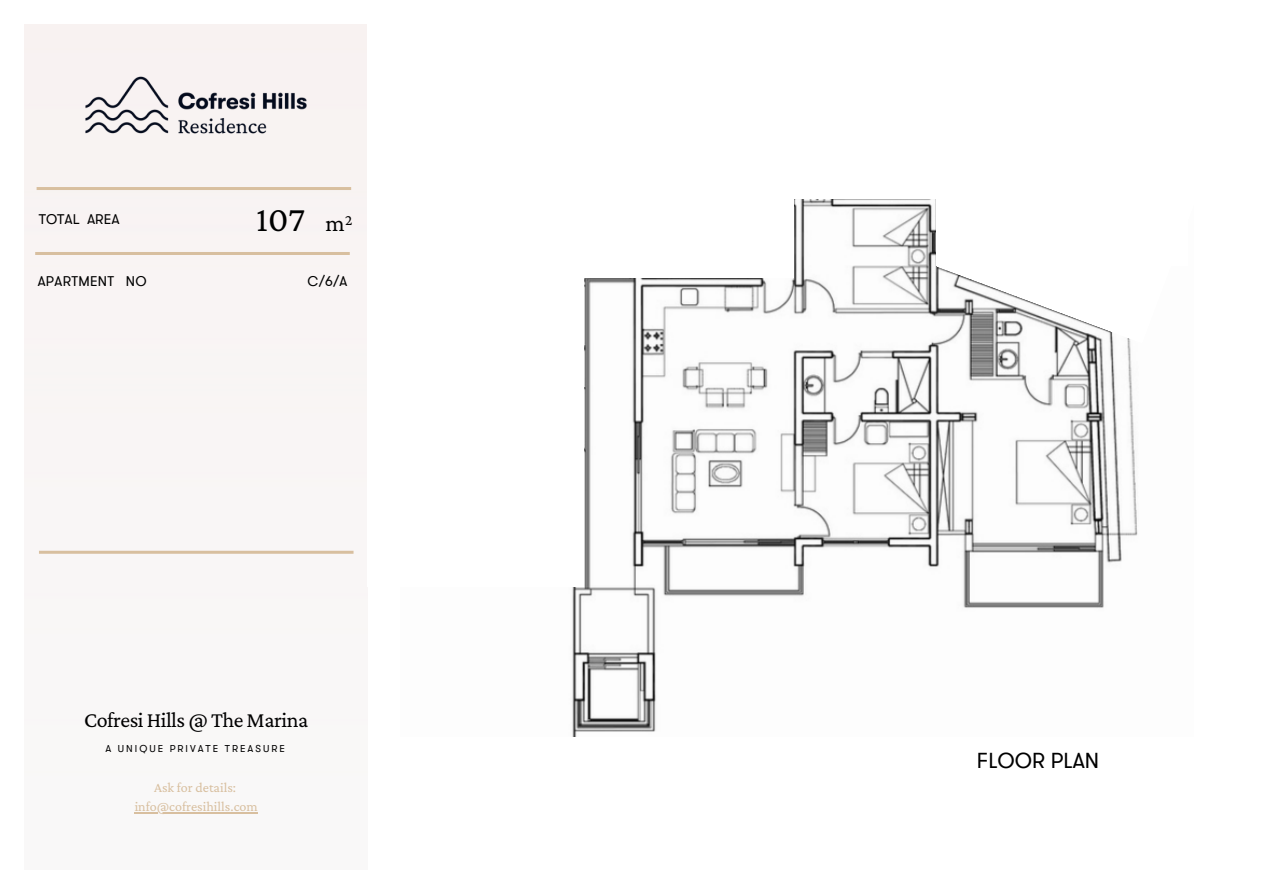
<style>
.page{position:relative;width:1262px;height:893px;background:#fff}
.page>*{position:absolute;margin:0;border:0;box-sizing:border-box;transform-origin:0 0}
.t1{font:36px "Crimson Pro";color:#000}
.t2{font:24px "Crimson Pro";color:#000}
.t3{font:22px "Crimson Pro";letter-spacing:-.02em;color:#000}
.t4{font:21.6px "GT Walsheim Pro";color:#000}
.t5{font:15.4px "Crimson Pro";color:#000}
.t6{font:14px "Crimson Pro";color:#d8bf9f}
.t7{font:14px "GT Walsheim Pro";letter-spacing:.02em;color:#000}
.t8{font:14px "GT Walsheim Pro";color:#000}
.t9{font:10px "GT Walsheim Pro";letter-spacing:.2em;color:#000}
</style>
<div class="page">
<img style="left:42px;top:44px;width:309px;height:121px">
<hr style="left:35px;top:252px;width:315px;height:3px;background:#d8bf9f">
<hr style="left:37px;top:187px;width:314px;height:3px;background:#d8bf9f">
<hr style="left:39px;top:550px;width:314px;height:3px;background:#d8bf9f">
<img style="left:572px;top:199px;width:566px;height:537px">
<hr style="left:135px;top:811px;width:123px;height:2px;background:#d8bf9f">
<div style="left:367px;top:143px;width:216px;height:444px;background:#fff"></div>
<svg style="left:936px;top:199px;width:202px;height:145px"></svg>
<div style="left:574px;top:38px;width:220px;height:240px;background:#fff"></div>
<p class="t8" style="left:39px;top:211px;width:82px">TOTAL AREA</p>
<p class="t1" style="left:256px;top:198px;width:50px">107</p>
<p class="t2" style="left:325px;top:209px;width:21px">m</p>
<p class="t5" style="left:345px;top:211px;width:9px">2</p>
<p class="t7" style="left:38px;top:272px;width:110px">APARTMENT NO</p>
<p class="t7" style="left:308px;top:272px;width:41px">C/6/A</p>
<p class="t3" style="left:84px;top:707px;width:225px">Cofresi Hills @ The Marina</p>
<p class="t9" style="left:105px;top:743px;width:181px">A UNIQUE PRIVATE TREASURE</p>
<p class="t6" style="left:154px;top:779px;width:84px">Ask for details:</p>
<p class="t6" style="left:135px;top:798px;width:124px">info@cofresihills.com</p>
<p class="t4" style="left:977px;top:747px;width:124px">FLOOR PLAN</p>
</div>
